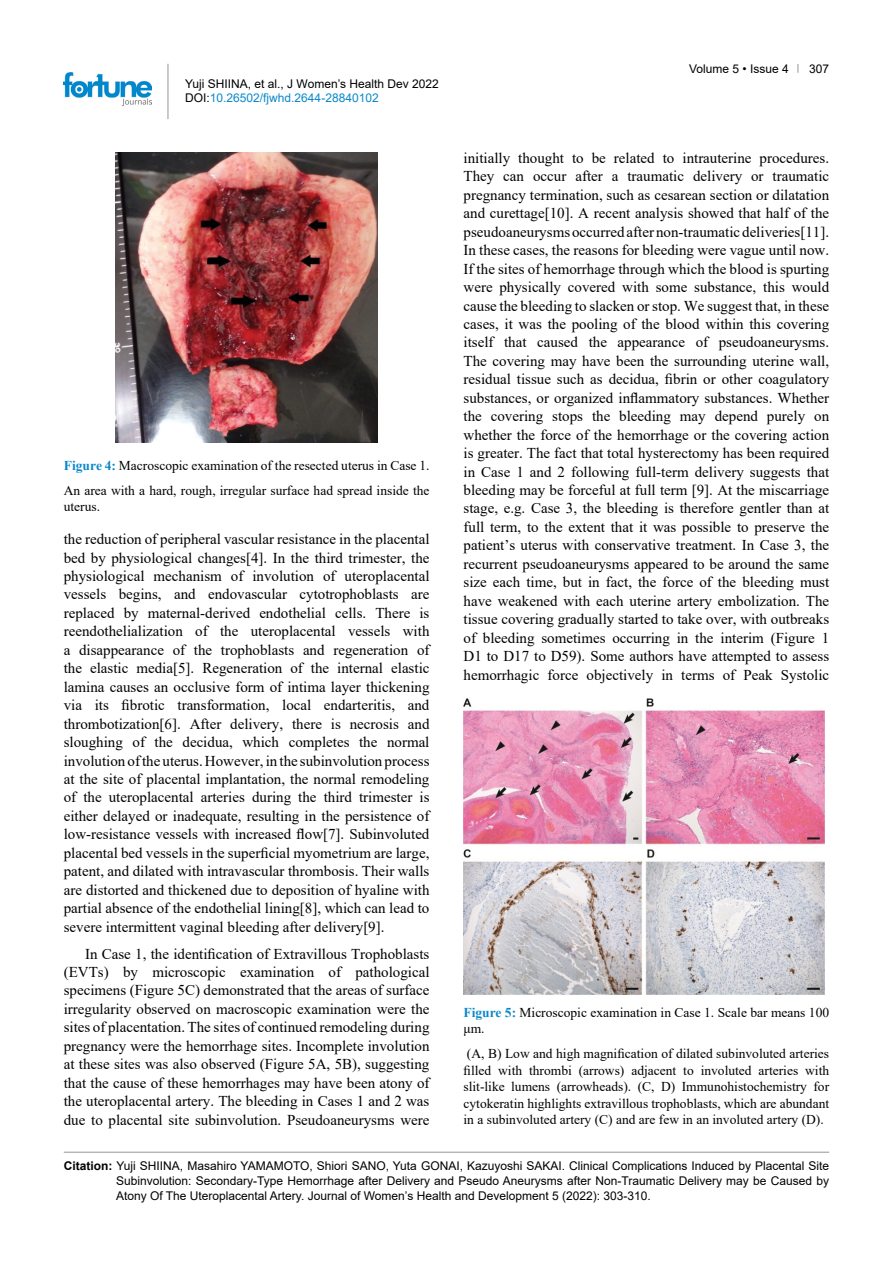
<style>
.page{position:relative;width:893px;height:1263px;background:#fff}
.page>*{position:absolute;margin:0;border:0;box-sizing:border-box;transform-origin:0 0}
.t1{font:15px/18.5px "Times New Roman";color:#000;text-align:justify}
.t2{font:13.5px/16.5px "Times New Roman";color:#000}
.t3{font:12px/15px "Arial";color:#000}
.s1{color:#0a88ca}
.s2{font-weight:700;color:#0a88ca}
.s3{font-weight:700}
</style>
<div class="page">
<hr style="left:168px;top:64px;width:1px;height:55px;background:#939598">
<img style="left:64px;top:72px;width:88px;height:33px">
<hr style="left:64px;top:1152px;width:765px;height:1px;background:#939598">
<img style="left:116px;top:152px;width:261px;height:290px">
<img style="left:463px;top:698px;width:361px;height:296px">
<p class="t3" style="left:185px;top:76px;width:255px;line-height:14.4px">Yuji SHIINA, et al., J Women’s Health Dev 2022<br>DOI:<span class="s1">10.26502/fjwhd.2644-28840102</span></p>
<p class="t2" style="left:64px;top:452px;width:367px;line-height:25px"><span class="s2">Figure 4:</span> Macroscopic examination of the resected uterus in Case 1.<br>An area with a hard, rough, irregular surface had spread inside the</p>
<p class="t2" style="left:64px;top:498px;width:38px">uterus.</p>
<p class="t1" style="left:64px;top:529px;width:367px">the reduction of peripheral vascular resistance in the placental bed by physiological changes[4]. In the third trimester, the physiological mechanism of involution of uteroplacental vessels begins, and endovascular cytotrophoblasts are replaced by maternal-derived endothelial cells. There is reendothelialization of the uteroplacental vessels with a disappearance of the trophoblasts and regeneration of the elastic media[5]. Regeneration of the internal elastic lamina causes an occlusive form of intima layer thickening via its fibrotic transformation, local endarteritis, and thrombotization[6]. After delivery, there is necrosis and sloughing of the decidua, which completes the normal involution of the uterus. However, in the subinvolution process at the site of placental implantation, the normal remodeling of the uteroplacental arteries during the third trimester is either delayed or inadequate, resulting in the persistence of low-resistance vessels with increased flow[7]. Subinvoluted placental bed vessels in the superficial myometrium are large, patent, and dilated with intravascular thrombosis. Their walls are distorted and thickened due to deposition of hyaline with partial absence of the endothelial lining[8], which can lead to severe intermittent vaginal bleeding after delivery[9].</p>
<p class="t1" style="left:64px;top:944px;width:367px;text-indent:21px">In Case 1, the identification of Extravillous Trophoblasts (EVTs) by microscopic examination of pathological specimens (Figure 5C) demonstrated that the areas of surface irregularity observed on macroscopic examination were the sites of placentation. The sites of continued remodeling during pregnancy were the hemorrhage sites. Incomplete involution at these sites was also observed (Figure 5A, 5B), suggesting that the cause of these hemorrhages may have been atony of the uteroplacental artery. The bleeding in Cases 1 and 2 was due to placental site subinvolution. Pseudoaneurysms were</p>
<p class="t3" style="left:689px;top:61px;width:101px">Volume 5 • Issue 4</p>
<p class="t3" style="left:809px;top:61px;width:22px">307</p>
<p class="t1" style="left:463px;top:148px;width:367px">initially thought to be related to intrauterine procedures.<br>They can occur after a traumatic delivery or traumatic pregnancy termination, such as cesarean section or dilatation and curettage[10]. A recent analysis showed that half of the pseudoaneurysms occurred after non-traumatic deliveries[11].<br>In these cases, the reasons for bleeding were vague until now.<br>If the sites of hemorrhage through which the blood is spurting were physically covered with some substance, this would cause the bleeding to slacken or stop. We suggest that, in these cases, it was the pooling of the blood within this covering itself that caused the appearance of pseudoaneurysms.<br>The covering may have been the surrounding uterine wall, residual tissue such as decidua, fibrin or other coagulatory substances, or organized inflammatory substances. Whether the covering stops the bleeding may depend purely on whether the force of the hemorrhage or the covering action is greater. The fact that total hysterectomy has been required in Case 1 and 2 following full-term delivery suggests that bleeding may be forceful at full term [9]. At the miscarriage stage, e.g. Case 3, the bleeding is therefore gentler than at full term, to the extent that it was possible to preserve the patient’s uterus with conservative treatment. In Case 3, the recurrent pseudoaneurysms appeared to be around the same size each time, but in fact, the force of the bleeding must have weakened with each uterine artery embolization. The tissue covering gradually started to take over, with outbreaks of bleeding sometimes occurring in the interim (Figure 1<br>D1 to D17 to D59). Some authors have attempted to assess hemorrhagic force objectively in terms of Peak Systolic</p>
<p class="t2" style="left:463px;top:1003px;width:367px"><span class="s2">Figure 5:</span> Microscopic examination in Case 1. Scale bar means 100 μm.</p>
<p class="t2" style="left:463px;top:1045px;width:367px;text-align:justify">(A, B) Low and high magnification of dilated subinvoluted arteries filled with thrombi (arrows) adjacent to involuted arteries with slit-like lumens (arrowheads). (C, D) Immunohistochemistry for cytokeratin highlights extravillous trophoblasts, which are abundant in a subinvoluted artery (C) and are few in an involuted artery (D).</p>
<p class="t3" style="left:116px;top:1158px;width:715px;text-align:justify;text-indent:-52px"><span class="s3">Citation:</span> Yuji SHIINA, Masahiro YAMAMOTO, Shiori SANO, Yuta GONAI, Kazuyoshi SAKAI. Clinical Complications Induced by Placental Site Subinvolution: Secondary-Type Hemorrhage after Delivery and Pseudo Aneurysms after Non-Traumatic Delivery may be Caused by Atony Of The Uteroplacental Artery. Journal of Women’s Health and Development 5 (2022): 303-310.</p>
</div>
